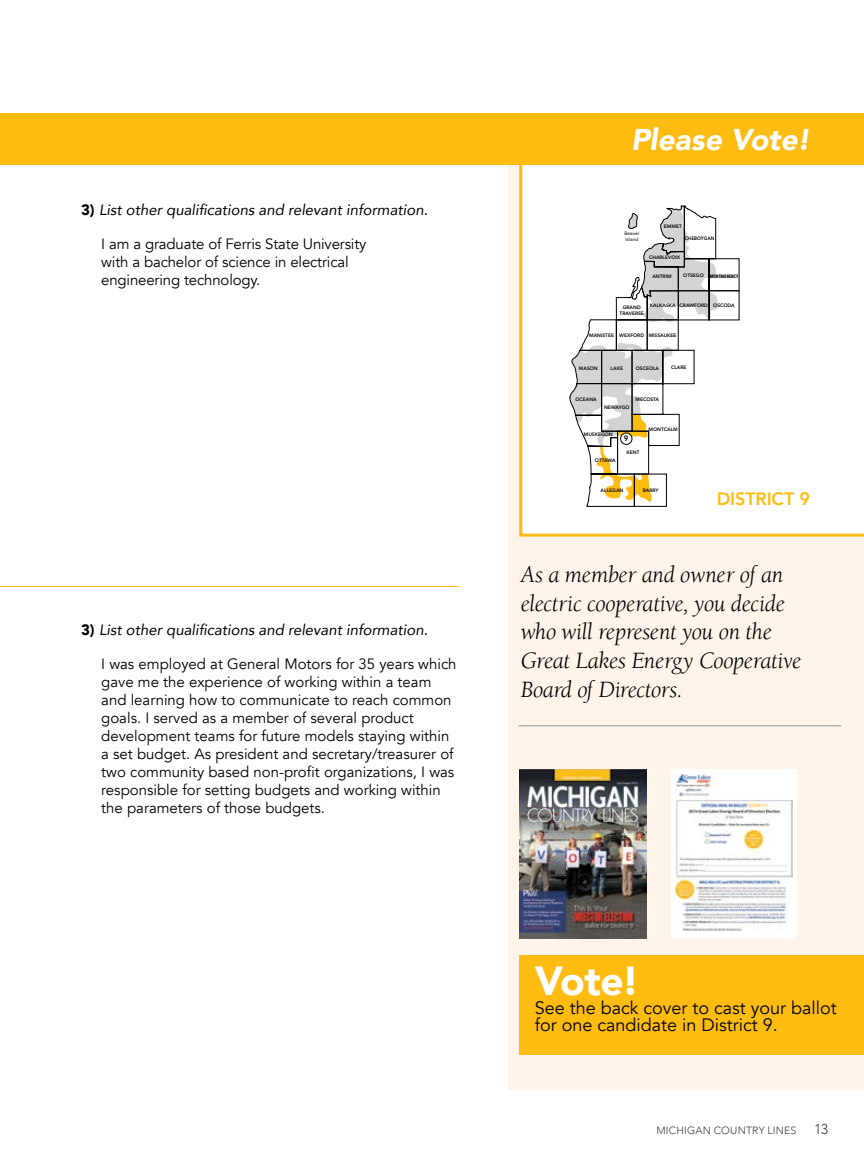
<style>
.page{position:relative;width:864px;height:1161px;background:#fff}
.page>*{position:absolute;margin:0;border:0;box-sizing:border-box;transform-origin:0 0}
.t1{font:900 40.5px "Avenir";color:#fff}
.t2{font:italic 900 30px "Avenir";letter-spacing:-.005em;color:#fff}
.t3{font:italic 24px/28.8px "Berkeley";letter-spacing:-.015em;color:#000}
.t4{font:18px/16.5px "Avenir";color:#000}
.t5{font:800 18px "Avenir";letter-spacing:-.005em;color:#febc11}
.t6{font:15px/18px "Avenir";color:#000}
.t7{font:italic 15px "Avenir";color:#000}
.t8{font:300 14.25px "Avenir";color:#414042}
.t9{font:300 10.5px "Avenir";letter-spacing:.02em;color:#414042}
.t10{font:800 7.8px "Avenir";color:#000}
.t11{font:800 4.95px/5.8px "Avenir";color:#000;text-align:center}
.t12{font:700 4.95px "Avenir Next Condensed";letter-spacing:-.02em;color:#000;scale:.95 1}
.t13{font:4.95px/5.8px "Avenir";color:#000}
.t14{font:800 4.95px "Avenir";color:#000;scale:.95 1}
.s1{font-weight:900;font-style:normal}
</style>
<div class="page">
<div style="left:508px;top:150px;width:356px;height:940px;background:#fef4e9"></div>
<div style="left:519px;top:165px;width:345px;height:372px;background:#fff"></div>
<div style="left:0;top:113px;width:864px;height:52px;background:#febc11"></div>
<img style="left:519px;top:770px;width:128px;height:169px">
<div style="left:671px;top:770px;width:126px;height:169px;background:#fff"></div>
<img style="left:675px;top:775px;width:117px;height:156px">
<hr style="left:518px;top:726px;width:323px;height:1px;background:#939598">
<div style="left:519px;top:955px;width:345px;height:100px;background:#febc11"></div>
<hr style="left:0;top:586px;width:459px;height:1px;background:#febc11">
<svg style="left:569px;top:206px;width:171px;height:301px;background:#e9e8e5"></svg>
<div style="left:621px;top:433px;width:11px;height:11px;background:#fff;border-radius:50%"></div>
<div style="left:620px;top:433px;width:12px;height:12px;border:1px solid #000;border-radius:50%"></div>
<p class="t7" style="left:81px;top:200px;width:348px"><span class="s1">3)</span> List other qualifications and relevant information.</p>
<p class="t6" style="left:101px;top:235px;width:267px">I am a graduate of Ferris State University with a bachelor of science in electrical engineering technology.</p>
<p class="t7" style="left:81px;top:620px;width:348px"><span class="s1">3)</span> List other qualifications and relevant information.</p>
<p class="t6" style="left:101px;top:655px;width:357px">I was employed at General Motors for 35 years which gave me the experience of working within a team and learning how to communicate to reach common goals. I served as a member of several product development teams for future models staying within a set budget. As president and secretary/treasurer of two community based non-profit organizations, I was responsible for setting budgets and working within the parameters of those budgets.</p>
<h2 class="t2" style="left:631px;top:114px;width:180px">Please Vote!</h2>
<p class="t13" style="left:624px;top:230px;width:17px">Beaver<br>Island</p>
<p class="t11" style="left:664px;top:223px;width:19px">EMMET</p>
<p class="t14" style="left:685px;top:234px;width:33px">CHEBOYGAN</p>
<p class="t11" style="left:649px;top:254px;width:33px">CHARLEVOIX</p>
<p class="t12" style="left:683px;top:273px;width:59px"><sup>OTSEGO</sup> MONTMORENCY</p>
<p class="t11" style="left:713px;top:302px;width:23px">OSCODA</p>
<p class="t11" style="left:652px;top:273px;width:21px">ANTRIM</p>
<p class="t11" style="left:650px;top:302px;width:27px">KALKASKA</p>
<p class="t11" style="left:680px;top:302px;width:30px">CRAWFORD</p>
<p class="t11" style="left:620px;top:304px;width:26px">GRAND<br>TRAVERSE</p>
<p class="t11" style="left:589px;top:332px;width:56px">MANISTEE WEXFORD</p>
<p class="t11" style="left:649px;top:332px;width:29px">MISSAUKEE</p>
<p class="t11" style="left:636px;top:365px;width:25px">OSCEOLA</p>
<p class="t11" style="left:671px;top:365px;width:17px">CLARE</p>
<p class="t11" style="left:579px;top:365px;width:20px">MASON</p>
<p class="t11" style="left:575px;top:396px;width:23px">OCEANA</p>
<p class="t11" style="left:611px;top:365px;width:14px">LAKE</p>
<p class="t11" style="left:604px;top:404px;width:27px">NEWAYGO</p>
<p class="t11" style="left:635px;top:396px;width:25px">MECOSTA</p>
<p class="t11" style="left:584px;top:431px;width:30px">MUSKEGON</p>
<p class="t11" style="left:595px;top:457px;width:22px">OTTAWA</p>
<p class="t10" style="left:624px;top:431px;width:6px">9</p>
<p class="t11" style="left:626px;top:449px;width:15px">KENT</p>
<p class="t11" style="left:649px;top:426px;width:31px">MONTCALM</p>
<p class="t11" style="left:601px;top:487px;width:24px">ALLEGAN</p>
<p class="t11" style="left:643px;top:487px;width:17px">BARRY</p>
<p class="t5" style="left:717px;top:484px;width:95px">DISTRICT 9</p>
<h3 class="t3" style="left:521px;top:561px;width:282px">As a member and owner of an electric cooperative, you decide who will represent you on the<br>Great Lakes Energy Cooperative<br>Board of Directors.</h3>
<h1 class="t1" style="left:535px;top:946px;width:106px">Vote!</h1>
<p class="t4" style="left:535px;top:1000px;width:304px">See the back cover to cast your ballot for one candidate in District 9.</p>
<p class="t9" style="left:656px;top:1124px;width:142px">MICHIGAN COUNTRY LINES</p>
<p class="t8" style="left:814px;top:1121px;width:16px">13</p>
</div>
